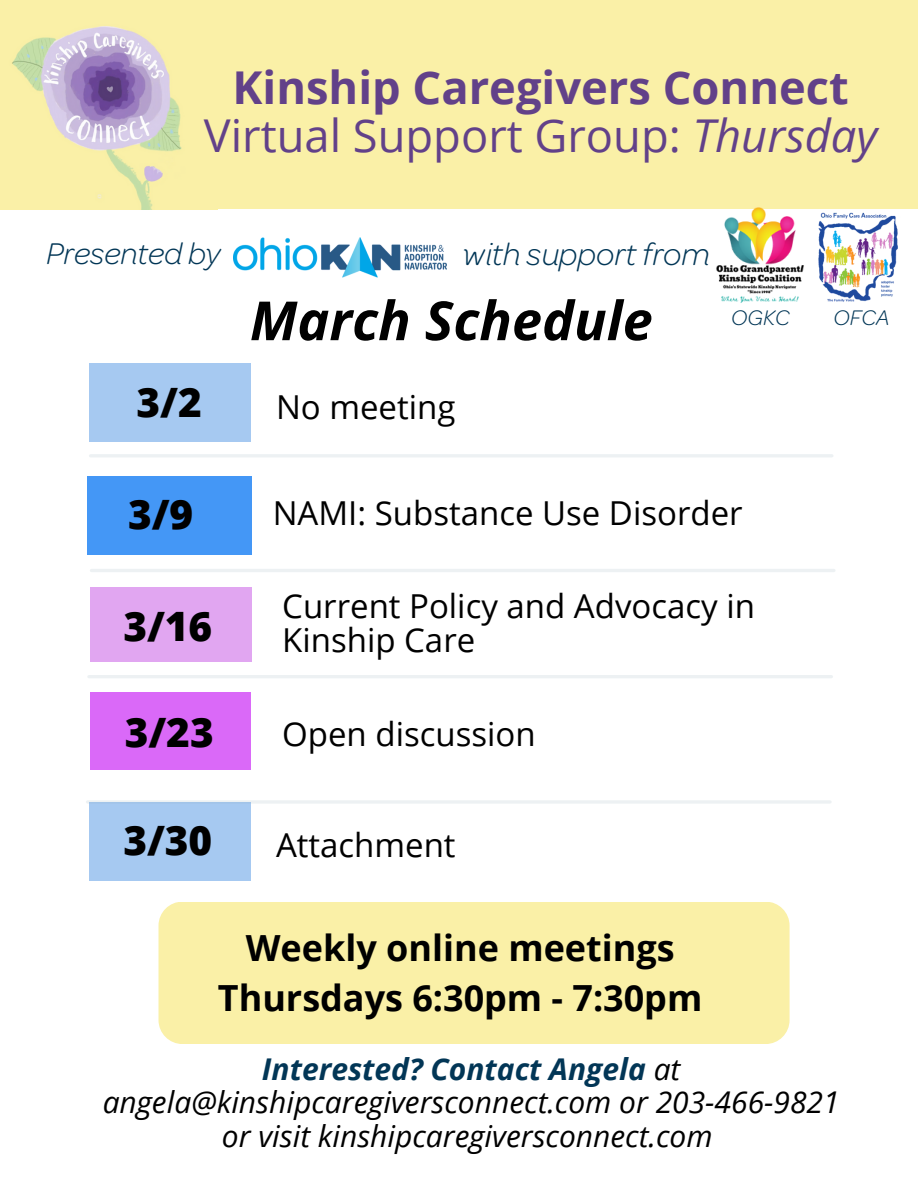
<style>
.page{position:relative;width:918px;height:1188px;background:#fff}
.page>*{position:absolute;margin:0;border:0;box-sizing:border-box;transform-origin:0 0}
.t1{font:italic 700 54px "Open Sans";color:#000}
.t2{font:700 45.3px/48.3px "Open Sans";color:#624189;text-align:center}
.t3{font:800 40.5px "Open Sans";color:#000}
.t4{font:700 36px/49.5px "Open Sans";color:#000;text-align:center}
.t5{font:italic 300 33.15px "Omnes";color:#023656}
.t6{font:33px/33.8px "Open Sans";color:#000}
.t7{font:italic 300 31.95px "Omnes";color:#023656}
.t8{font:italic 30px/33.8px "Open Sans";color:#000;text-align:center}
.t9{font:italic 300 22.5px "Omnes";color:#023656}
.s1{font-weight:400}
.s2{font-weight:400;font-style:italic}
.s3{font-weight:700;color:#023656}
</style>
<div class="page">
<div style="left:159px;top:902px;width:631px;height:142px;background:#faf0a7;border-radius:24px"></div>
<div style="left:0;top:0;width:918px;height:209px;background:#faf0a7"></div>
<img style="left:234px;top:237px;width:212px;height:40px">
<div style="left:90px;top:363px;width:161px;height:78px;background:#a6c9f1"></div>
<div style="left:90px;top:587px;width:161px;height:74px;background:#e1a6f1"></div>
<div style="left:87px;top:476px;width:164px;height:78px;background:#4497f6"></div>
<hr style="left:91px;top:454px;width:741px;height:4px;background:#eef2f4">
<hr style="left:91px;top:569px;width:743px;height:3px;background:#8eaab8">
<div style="left:90px;top:692px;width:161px;height:77px;background:#da69f8"></div>
<hr style="left:89px;top:675px;width:742px;height:3px;background:#8eaab8">
<img style="left:12px;top:26px;width:170px;height:183px">
<img style="left:716px;top:207px;width:88px;height:96px">
<img style="left:818px;top:212px;width:80px;height:90px">
<div style="left:90px;top:802px;width:161px;height:78px;background:#a6c9f1"></div>
<svg style="left:88px;top:800px;width:742px;height:4px;fill:#edf1f3"></svg>
<h2 class="t2" style="left:204px;top:62px;width:675px">Kinship Caregivers Connect<br><span class="s1">Virtual Support Group:</span> <span class="s2">Thursday</span></h2>
<p class="t7" style="left:46px;top:242px;width:176px">Presented by</p>
<h3 class="t3" style="left:137px;top:373px;width:67px">3/2</h3>
<h3 class="t3" style="left:128px;top:486px;width:67px">3/9</h3>
<h3 class="t3" style="left:123px;top:598px;width:90px">3/16</h3>
<h3 class="t3" style="left:125px;top:704px;width:90px">3/23</h3>
<p class="t5" style="left:463px;top:242px;width:248px">with support from</p>
<h1 class="t1" style="left:250px;top:283px;width:404px">March Schedule</h1>
<p class="t6" style="left:276px;top:389px;width:181px">No meeting</p>
<p class="t9" style="left:731px;top:309px;width:60px">OGKC</p>
<p class="t9" style="left:834px;top:309px;width:58px">OFCA</p>
<p class="t6" style="left:273px;top:495px;width:472px">NAMI: Substance Use Disorder</p>
<p class="t6" style="left:282px;top:589px;width:474px">Current Policy and Advocacy in<br>Kinship Care</p>
<p class="t6" style="left:282px;top:716px;width:255px">Open discussion</p>
<h3 class="t3" style="left:123px;top:811px;width:90px">3/30</h3>
<p class="t6" style="left:276px;top:828px;width:181px">Attachment</p>
<p class="t4" style="left:218px;top:922px;width:486px">Weekly online meetings<br>Thursdays 6:30pm - 7:30pm</p>
<p class="t8" style="left:103px;top:1051px;width:738px"><span class="s3">Interested? Contact Angela</span> at angela@kinshipcaregiversconnect.com or 203-466-9821 or visit kinshipcaregiversconnect.com</p>
</div>
